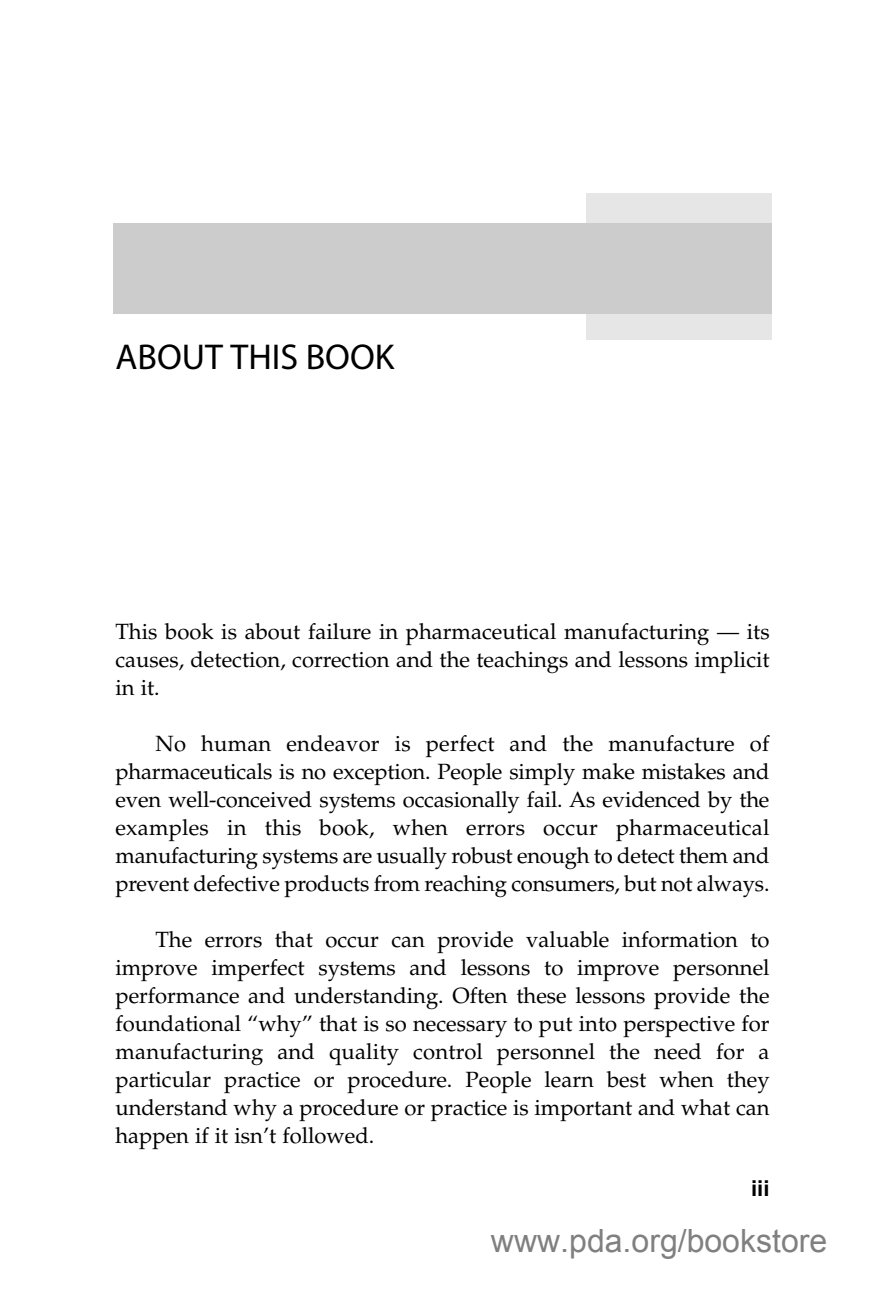
<style>
.page{position:relative;width:885px;height:1316px;background:#fff}
.page>*{position:absolute;margin:0;border:0;box-sizing:border-box;transform-origin:0 0}
.t1{font:36px "Myriad Pro";color:#000}
.t2{font:32px "Arial";color:#808080}
.t3{font:22px/28px "Palatino";color:#000;text-align:justify}
.t4{font:700 22px "Arial SFMT";color:#000}
</style>
<div class="page">
<div style="left:585px;top:193px;width:186px;height:147px;background:#e6e6e6"></div>
<div style="left:113px;top:223px;width:658px;height:90px;background:#ccc"></div>
<p class="t1" style="left:115px;top:344px;width:280px">ABOUT THIS BOOK</p>
<p class="t3" style="left:115px;top:620px;width:655px">This book is about failure in pharmaceutical manufacturing — its causes, detection, correction and the teachings and lessons implicit in it.</p>
<p class="t3" style="left:115px;top:732px;width:655px;text-indent:40px">No human endeavor is perfect and the manufacture of pharmaceuticals is no exception. People simply make mistakes and even well-conceived systems occasionally fail. As evidenced by the examples in this book, when errors occur pharmaceutical manufacturing systems are usually robust enough to detect them and prevent defective products from reaching consumers, but not always.</p>
<p class="t3" style="left:115px;top:928px;width:655px;text-indent:40px">The errors that occur can provide valuable information to improve imperfect systems and lessons to improve personnel performance and understanding. Often these lessons provide the foundational “why” that is so necessary to put into perspective for manufacturing and quality control personnel the need for a particular practice or procedure. People learn best when they understand why a procedure or practice is important and what can happen if it isn’t followed.</p>
<p class="t4" style="left:751px;top:1180px;width:20px">iii</p>
<h2 class="t2" style="left:491px;top:1219px;width:338px">www.pda.org/bookstore</h2>
</div>
